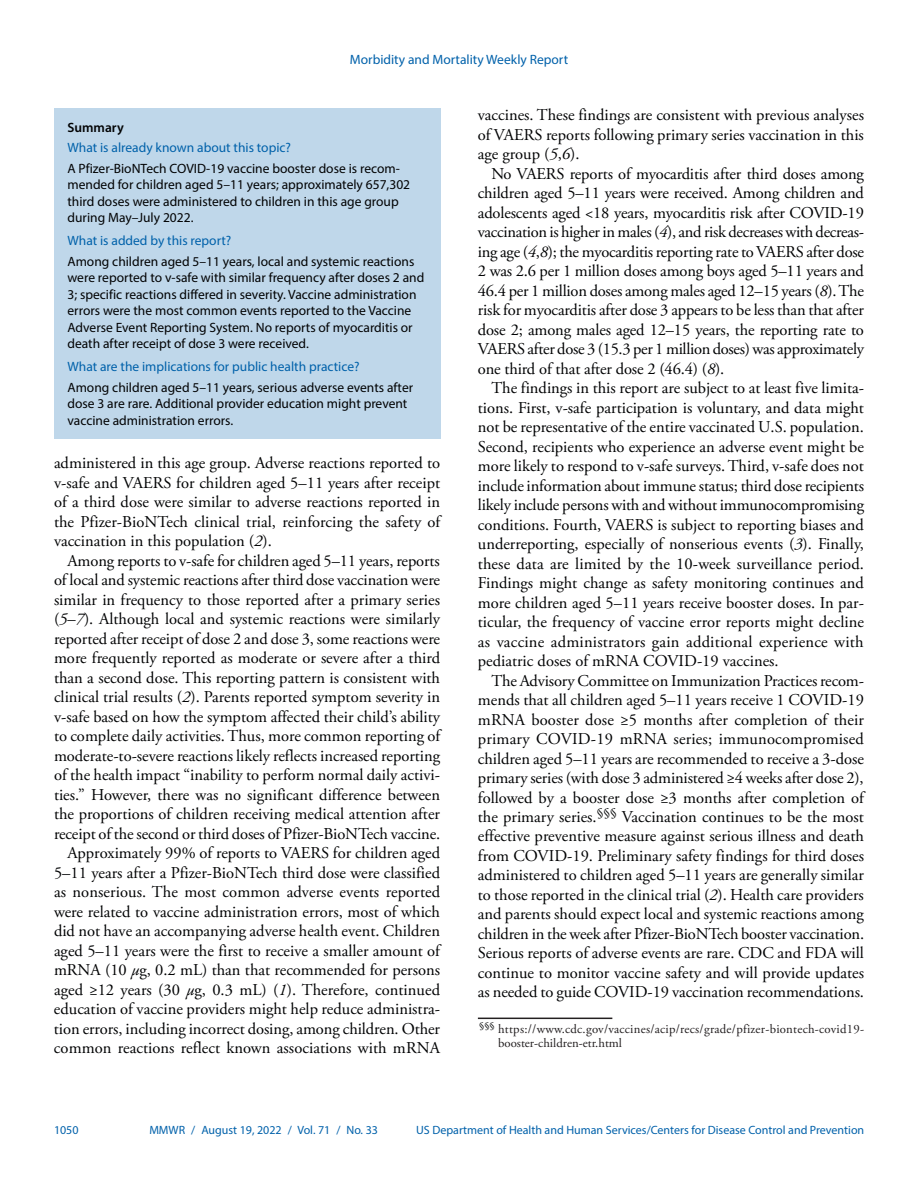
<style>
.page{position:relative;width:918px;height:1188px;background:#fff}
.page>*{position:absolute;margin:0;border:0;box-sizing:border-box;transform-origin:0 0}
.Paragraph{font:16.5px/19.5px "Adobe Garamond Pro";color:#010203;text-align:justify}
.Summary_Box_Text{font:13.5px/16.5px "Myriad Pro";color:#010203}
.Summary_Box_Heading{font:13.5px "Myriad Pro";color:#0061aa}
.Summary_Box_Ttile{font:600 13.5px "Myriad Pro";color:#010203}
.footnote_w_rule_text{font:12.75px/14.2px "Adobe Garamond Pro";letter-spacing:.02em;color:#231f20}
.t1{font:12px "Myriad Pro";color:#0061aa}
.s1{font-style:italic}
</style>
<div class="page">
<div style="left:54px;top:108px;width:386px;height:330px;background:#bfd7ea"></div>
<hr style="left:478px;top:1018px;width:134px;height:1px;background:#231f20">
<p class="Summary_Box_Heading" style="left:350px;top:51px;width:220px">Morbidity and Mortality Weekly Report</p>
<h1 class="Summary_Box_Ttile" style="left:68px;top:119px;width:58px">Summary</h1>
<h1 class="Summary_Box_Heading" style="left:68px;top:139px;width:225px">What is already known about this topic?</h1>
<p class="Summary_Box_Text" style="left:68px;top:160px;width:344px">A Pfizer-BioNTech COVID-19 vaccine booster dose is recom&shy;mended for children aged 5–11 years; approximately 657,302 third doses were administered to children in this age group during May–July 2022.</p>
<h1 class="Summary_Box_Heading" style="left:68px;top:232px;width:165px">What is added by this report?</h1>
<p class="Summary_Box_Text" style="left:68px;top:253px;width:358px">Among children aged 5–11 years, local and systemic reactions were reported to v-safe with similar frequency after doses 2 and 3; specific reactions differed in severity. Vaccine administration errors were the most common events reported to the Vaccine Adverse Event Reporting System. No reports of myocarditis or death after receipt of dose 3 were received.</p>
<h1 class="Summary_Box_Heading" style="left:68px;top:358px;width:294px">What are the implications for public health practice?</h1>
<p class="Summary_Box_Text" style="left:68px;top:379px;width:347px">Among children aged 5–11 years, serious adverse events after dose 3 are rare. Additional provider education might prevent vaccine administration errors.</p>
<p class="Paragraph" style="left:54px;top:454px;width:388px">administered in this age group. Adverse reactions reported to v-safe and VAERS for children aged 5–11 years after receipt of a third dose were similar to adverse reactions reported in the Pfizer-BioNTech clinical trial, reinforcing the safety of vaccination in this population (<span class="s1">2</span>).</p>
<p class="Paragraph" style="left:54px;top:551px;width:388px;text-indent:13px">Among reports to v-safe for children aged 5–11 years, reports of local and systemic reactions after third dose vaccination were similar in frequency to those reported after a primary series (<span class="s1">5</span>–<span class="s1">7</span>). Although local and systemic reactions were similarly reported after receipt of dose 2 and dose 3, some reactions were more frequently reported as moderate or severe after a third than a second dose. This reporting pattern is consistent with clinical trial results (<span class="s1">2</span>). Parents reported symptom severity in v-safe based on how the symptom affected their child’s ability to complete daily activities. Thus, more common reporting of moderate-to-severe reactions likely reflects increased reporting of the health impact “inability to perform normal daily activi&shy;ties.” However, there was no significant difference between the proportions of children receiving medical attention after receipt of the second or third doses of Pfizer-BioNTech vaccine.</p>
<p class="Paragraph" style="left:54px;top:844px;width:388px;text-indent:14px">Approximately 99% of reports to VAERS for children aged 5–11 years after a Pfizer-BioNTech third dose were classified as nonserious. The most common adverse events reported were related to vaccine administration errors, most of which did not have an accompanying adverse health event. Children aged 5–11 years were the first to receive a smaller amount of mRNA (10 <span class="s1">μ</span>g, 0.2 mL) than that recommended for persons aged ≥12 years (30 <span class="s1">μ</span>g, 0.3 mL) (<span class="s1">1</span>). Therefore, continued education of vaccine providers might help reduce administra&shy;tion errors, including incorrect dosing, among children. Other common reactions reflect known associations with mRNA</p>
<p class="Paragraph" style="left:478px;top:106px;width:388px">vaccines. These findings are consistent with previous analyses of VAERS reports following primary series vaccination in this age group (<span class="s1">5</span>,<span class="s1">6</span>).</p>
<p class="Paragraph" style="left:478px;top:164px;width:388px;text-indent:13px">No VAERS reports of myocarditis after third doses among children aged 5–11 years were received. Among children and adolescents aged &lt;18 years, myocarditis risk after COVID-19 vaccination is higher in males (<span class="s1">4</span>), and risk decreases with decreas&shy;ing age (<span class="s1">4</span>,<span class="s1">8</span>); the myocarditis reporting rate to VAERS after dose 2 was 2.6 per 1 million doses among boys aged 5–11 years and 46.4 per 1 million doses among males aged 12–15 years (<span class="s1">8</span>). The risk for myocarditis after dose 3 appears to be less than that after dose 2; among males aged 12–15 years, the reporting rate to VAERS after dose 3 (15.3 per 1 million doses) was approximately one third of that after dose 2 (46.4) (<span class="s1">8</span>).</p>
<p class="Paragraph" style="left:478px;top:379px;width:388px;text-indent:13px">The findings in this report are subject to at least five limita&shy;tions. First, v-safe participation is voluntary, and data might not be representative of the entire vaccinated U.S. population.<br>Second, recipients who experience an adverse event might be more likely to respond to v-safe surveys. Third, v-safe does not include information about immune status; third dose recipients likely include persons with and without immunocompromising conditions. Fourth, VAERS is subject to reporting biases and underreporting, especially of nonserious events (<span class="s1">3</span>). Finally, these data are limited by the 10-week surveillance period.<br>Findings might change as safety monitoring continues and more children aged 5–11 years receive booster doses. In par&shy;ticular, the frequency of vaccine error reports might decline as vaccine administrators gain additional experience with pediatric doses of mRNA COVID-19 vaccines.</p>
<p class="Paragraph" style="left:478px;top:671px;width:388px;text-indent:13px">The Advisory Committee on Immunization Practices recom&shy;mends that all children aged 5–11 years receive 1 COVID-19 mRNA booster dose ≥5 months after completion of their primary COVID-19 mRNA series; immunocompromised children aged 5–11 years are recommended to receive a 3-dose primary series (with dose 3 administered ≥4 weeks after dose 2), followed by a booster dose ≥3 months after completion of the primary series.<sup>§§§</sup> Vaccination continues to be the most effective preventive measure against serious illness and death from COVID-19. Preliminary safety findings for third doses administered to children aged 5–11 years are generally similar to those reported in the clinical trial (<span class="s1">2</span>). Health care providers and parents should expect local and systemic reactions among children in the week after Pfizer-BioNTech booster vaccination.<br>Serious reports of adverse events are rare. CDC and FDA will continue to monitor vaccine safety and will provide updates as needed to guide COVID-19 vaccination recommendations.</p>
<p class="footnote_w_rule_text" style="left:498px;top:1022px;width:368px;text-indent:-19px"><sup>§§§</sup> https://www.cdc.gov/vaccines/acip/recs/grade/pfizer-biontech-covid19- booster-children-etr.html</p>
<p class="t1" style="left:54px;top:1123px;width:26px">1050</p>
<p class="t1" style="left:149px;top:1123px;width:230px">MMWR / August 19, 2022 / Vol. 71 / No. 33</p>
<p class="t1" style="left:416px;top:1123px;width:450px">US Department of Health and Human Services/Centers for Disease Control and Prevention</p>
</div>
